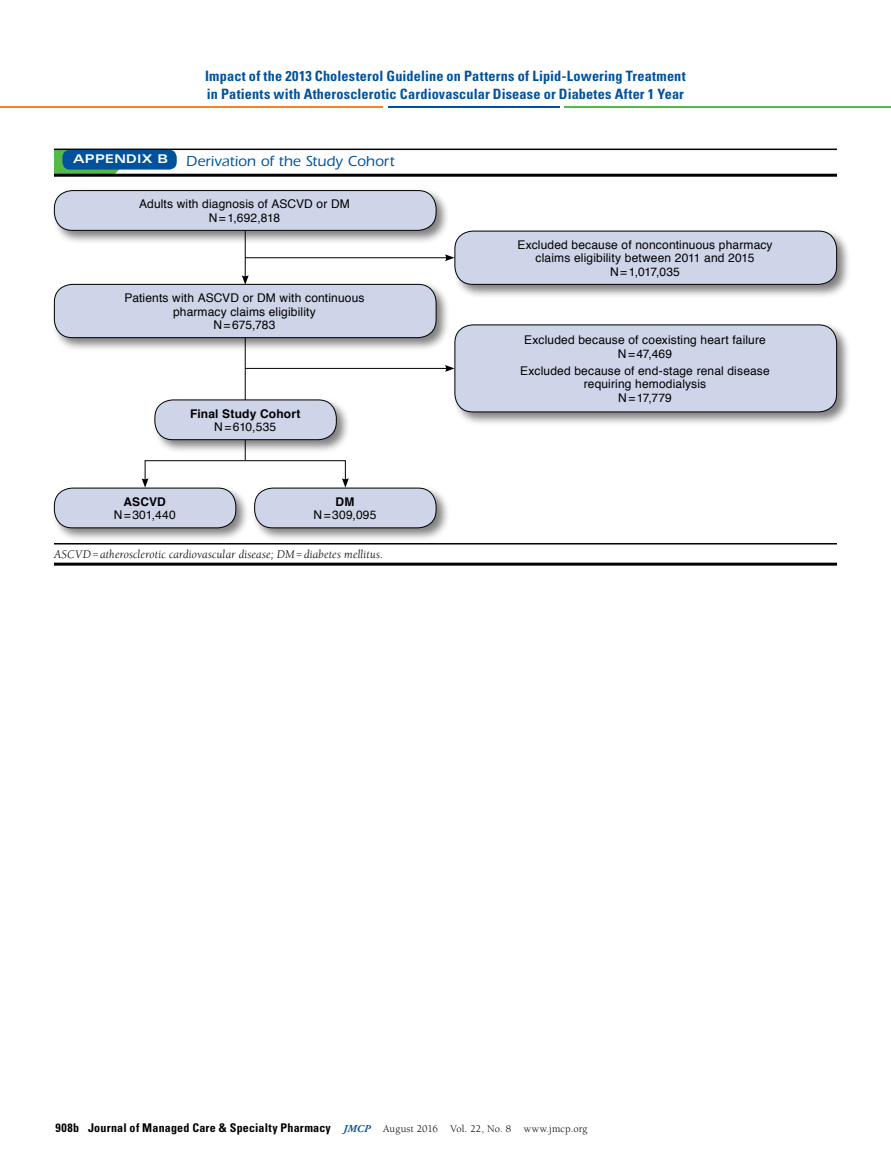
<style>
.page{position:relative;width:891px;height:1175px;background:#fff}
.page>*{position:absolute;margin:0;border:0;box-sizing:border-box;transform-origin:0 0}
.t1{font:500 15px "ITC Eras Std";letter-spacing:.005em;color:#00529c}
.t2{font:700 condensed 14.25px/18px "Univers";letter-spacing:.01em;color:#00529c}
.t3{font:12px/13.5px "Helvetica";letter-spacing:.01em;color:#000;text-align:center}
.t4{font:700 condensed 12px "Univers";letter-spacing:.015em;color:#000}
.t5{font:italic 12px "Berkeley Pro";letter-spacing:.01em;color:#000}
.t6{font:700 12px "Helvetica";letter-spacing:.015em;color:#000}
.s1{font-family:"Adobe Garamond Pro";font-style:italic;font-stretch:normal;font-size:10.5px;color:#00529c}
.s2{font-family:"Berkeley Pro";font-weight:400;font-stretch:normal;font-size:10.5px}
</style>
<div class="page">
<hr style="left:245px;top:324px;width:1px;height:136px;background:#000">
<hr style="left:245px;top:210px;width:1px;height:68px;background:#000">
<svg style="left:242px;top:275px;width:7px;height:6px"></svg>
<svg style="left:54px;top:150px;width:83px;height:24px"></svg>
<hr style="left:54px;top:148px;width:783px;height:2px;background:#000">
<hr style="left:54px;top:174px;width:783px;height:3px;background:#000">
<div style="left:62px;top:150px;width:115px;height:20px;background:#00529c;border-radius:8px"></div>
<div style="left:51px;top:188px;width:399px;height:56px;background:#000;opacity:.5"></div>
<div style="left:54px;top:191px;width:382px;height:39px;background:#cfd5e9;border-radius:18px"></div>
<div style="left:54px;top:190px;width:382px;height:41px;border:1px solid #000;border-radius:18px"></div>
<div style="left:452px;top:228px;width:399px;height:70px;background:#000;opacity:.5"></div>
<div style="left:455px;top:231px;width:382px;height:53px;background:#cfd5e9;border-radius:18px"></div>
<div style="left:455px;top:231px;width:382px;height:54px;border:1px solid #000;border-radius:18px"></div>
<hr style="left:245px;top:257px;width:202px;height:1px;background:#000">
<svg style="left:445px;top:254px;width:10px;height:7px"></svg>
<div style="left:51px;top:281px;width:399px;height:70px;background:#000;opacity:.5"></div>
<div style="left:54px;top:284px;width:382px;height:54px;background:#cfd5e9;border-radius:18px"></div>
<div style="left:54px;top:284px;width:382px;height:54px;border:1px solid #000;border-radius:18px"></div>
<div style="left:452px;top:322px;width:399px;height:104px;background:#000;opacity:.5"></div>
<div style="left:455px;top:325px;width:382px;height:87px;background:#cfd5e9;border-radius:18px"></div>
<div style="left:455px;top:324px;width:382px;height:88px;border:1px solid #000;border-radius:18px"></div>
<hr style="left:245px;top:368px;width:202px;height:1px;background:#000">
<svg style="left:445px;top:365px;width:10px;height:7px"></svg>
<div style="left:51px;top:485px;width:199px;height:57px;background:#000;opacity:.5"></div>
<div style="left:54px;top:488px;width:182px;height:40px;background:#cfd5e9;border-radius:18px"></div>
<div style="left:54px;top:488px;width:182px;height:40px;border:1px solid #000;border-radius:18px"></div>
<div style="left:252px;top:485px;width:198px;height:57px;background:#000;opacity:.5"></div>
<div style="left:255px;top:488px;width:181px;height:40px;background:#cfd5e9;border-radius:18px"></div>
<div style="left:254px;top:488px;width:182px;height:40px;border:1px solid #000;border-radius:18px"></div>
<div style="left:145px;top:460px;width:201px;height:21px;border:1px solid #000"></div>
<svg style="left:142px;top:478px;width:7px;height:10px"></svg>
<svg style="left:342px;top:478px;width:7px;height:10px"></svg>
<div style="left:152px;top:397px;width:199px;height:56px;background:#000;opacity:.5"></div>
<div style="left:155px;top:400px;width:181px;height:40px;background:#cfd5e9;border-radius:18px"></div>
<div style="left:155px;top:399px;width:182px;height:41px;border:1px solid #000;border-radius:18px"></div>
<hr style="left:54px;top:543px;width:783px;height:1px;background:#000">
<hr style="left:54px;top:562px;width:783px;height:3px;background:#000">
<hr style="left:0;top:107px;width:383px;height:1px;background:#f58427">
<hr style="left:388px;top:107px;width:172px;height:1px;background:#00529c">
<hr style="left:565px;top:107px;width:326px;height:1px;background:#54b948">
<p class="t2" style="left:205px;top:67px;width:482px">Impact of the 2013 Cholesterol Guideline on Patterns of Lipid-Lowering Treatment in Patients with Atherosclerotic Cardiovascular Disease or Diabetes After 1 Year</p>
<p class="t1" style="left:73px;top:153px;width:323px"><sup>APPENDIX</sup> <sup>B</sup> Derivation of the Study Cohort</p>
<p class="t3" style="left:139px;top:198px;width:212px">Adults with diagnosis of ASCVD or DM<br>N=1,692,818</p>
<p class="t3" style="left:125px;top:291px;width:241px">Patients with ASCVD or DM with continuous pharmacy claims eligibility<br>N=675,783</p>
<p class="t6" style="left:190px;top:403px;width:112px">Final Study Cohort</p>
<p class="t3" style="left:214px;top:420px;width:64px">N=610,535</p>
<p class="t6" style="left:124px;top:492px;width:44px">ASCVD</p>
<p class="t3" style="left:114px;top:508px;width:64px">N=301,440</p>
<p class="t6" style="left:336px;top:492px;width:20px">DM</p>
<p class="t3" style="left:314px;top:508px;width:64px">N=309,095</p>
<p class="t5" style="left:54px;top:547px;width:331px">ASCVD=atherosclerotic cardiovascular disease; DM=diabetes mellitus.</p>
<p class="t3" style="left:517px;top:238px;width:257px">Excluded because of noncontinuous pharmacy claims eligibility between 2011 and 2015<br>N=1,017,035</p>
<p class="t3" style="left:524px;top:334px;width:243px">Excluded because of coexisting heart failure<br>N=47,469</p>
<p class="t3" style="left:520px;top:364px;width:251px">Excluded because of end-stage renal disease requiring hemodialysis<br>N=17,779</p>
<p class="t4" style="left:56px;top:1120px;width:533px">908b Journal of Managed Care &amp; Specialty Pharmacy <span class="s1">JMCP</span> <span class="s2">August 2016 Vol. 22, No. 8 www.jmcp.org</span></p>
</div>
